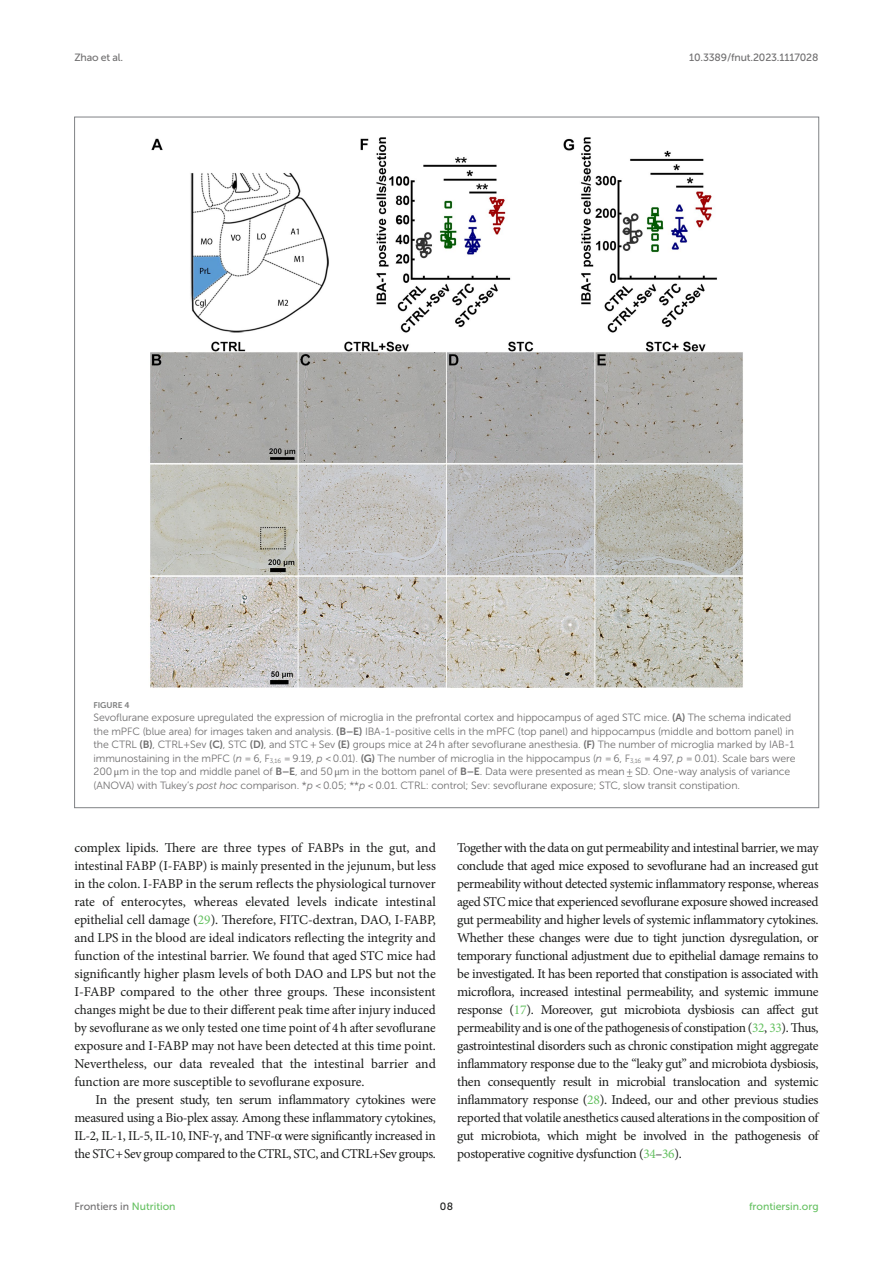
<style>
.page{position:relative;width:893px;height:1263px;background:#fff}
.page>*{position:absolute;margin:0;border:0;box-sizing:border-box;transform-origin:0 0}
.TEXT{font:13.5px/18px "Minion Pro";letter-spacing:-.025em;color:#1b1c1b;text-align:justify}
.FIG_LEG{font:10.5px/13.5px "Museo Sans 300";letter-spacing:-.01em;color:#706f70}
.t1{font:10.5px "Museo Sans 500";letter-spacing:-.015em;color:#706f70}
.t2{font:10.5px "Museo Sans 500";color:#65c161}
.t3{font:10.5px "Museo Sans 500";color:#1b1c1b}
.FIG_HD{font:8.25px "Museo Sans 700";letter-spacing:-.01em;color:#7e7f7f}
.s1{font-family:"Museo Sans 700"}
.s2{font-style:italic}
.s3{font-family:"STIX General"}
.s4{color:#65c161}
</style>
<div class="page">
<img style="left:150px;top:137px;width:594px;height:551px">
<p class="t1" style="left:74px;top:51px;width:50px">Zhao et al.</p>
<p class="t1" style="left:689px;top:51px;width:131px">10.3389/fnut.2023.1117028</p>
<p class="FIG_HD" style="left:94px;top:700px;width:37px">FIGURE 4</p>
<p class="FIG_LEG" style="left:94px;top:711px;width:703px">Sevoflurane exposure upregulated the expression of microglia in the prefrontal cortex and hippocampus of aged STC mice. <span class="s1">(A)</span> The schema indicated the mPFC (blue area) for images taken and analysis. <span class="s1">(B–E)</span> IBA-1-positive cells in the mPFC (top panel) and hippocampus (middle and bottom panel) in the CTRL <span class="s1">(B)</span>, CTRL+Sev <span class="s1">(C)</span>, STC <span class="s1">(D)</span>, and STC + Sev <span class="s1">(E)</span> groups mice at 24 h after sevoflurane anesthesia. <span class="s1">(F)</span> The number of microglia marked by IAB-1 immunostaining in the mPFC (<span class="s2">n</span> = 6, F<sub>3,16</sub> = 9.19, <span class="s2">p</span> &lt; 0.01). <span class="s1">(G)</span> The number of microglia in the hippocampus (<span class="s2">n</span> = 6, F<sub>3,16</sub> = 4.97, <span class="s2">p</span> = 0.01). Scale bars were 200 <span class="s3">μ</span>m in the top and middle panel of <span class="s1">B–E</span>, and 50 <span class="s3">μ</span>m in the bottom panel of <span class="s1">B–E</span>. Data were presented as mean ± SD. One-way analysis of variance (ANOVA) with Tukey’s <span class="s2">post hoc</span> comparison. *<span class="s2">p</span> &lt; 0.05; **<span class="s2">p</span> &lt; 0.01. CTRL: control; Sev: sevoflurane exposure; STC, slow transit constipation.</p>
<p class="TEXT" style="left:74px;top:839px;width:363px">complex lipids. There are three types of FABPs in the gut, and intestinal FABP (I-FABP) is mainly presented in the jejunum, but less in the colon. I-FABP in the serum reflects the physiological turnover rate of enterocytes, whereas elevated levels indicate intestinal epithelial cell damage (<span class="s4">29</span>). Therefore, FITC-dextran, DAO, I-FABP, and LPS in the blood are ideal indicators reflecting the integrity and function of the intestinal barrier. We found that aged STC mice had significantly higher plasm levels of both DAO and LPS but not the I-FABP compared to the other three groups. These inconsistent changes might be due to their different peak time after injury induced by sevoflurane as we only tested one time point of 4h after sevoflurane exposure and I-FABP may not have been detected at this time point.<br>Nevertheless, our data revealed that the intestinal barrier and function are more susceptible to sevoflurane exposure.</p>
<p class="TEXT" style="left:74px;top:1091px;width:363px;text-indent:21px">In the present study, ten serum inflammatory cytokines were measured using a Bio-plex assay. Among these inflammatory cytokines, IL-2, IL-1, IL-5, IL-10, INF-<span class="s3">γ</span>, and TNF-<span class="s3">α</span> were significantly increased in the STC+Sev group compared to the CTRL, STC, and CTRL+Sev groups.</p>
<p class="TEXT" style="left:457px;top:839px;width:363px">Together with the data on gut permeability and intestinal barrier, we may conclude that aged mice exposed to sevoflurane had an increased gut permeability without detected systemic inflammatory response, whereas aged STC mice that experienced sevoflurane exposure showed increased gut permeability and higher levels of systemic inflammatory cytokines.<br>Whether these changes were due to tight junction dysregulation, or temporary functional adjustment due to epithelial damage remains to be investigated. It has been reported that constipation is associated with microflora, increased intestinal permeability, and systemic immune response (<span class="s4">17</span>). Moreover, gut microbiota dysbiosis can affect gut permeability and is one of the pathogenesis of constipation (<span class="s4">32</span>, <span class="s4">33</span>). Thus, gastrointestinal disorders such as chronic constipation might aggregate inflammatory response due to the “leaky gut” and microbiota dysbiosis, then consequently result in microbial translocation and systemic inflammatory response (<span class="s4">28</span>). Indeed, our and other previous studies reported that volatile anesthetics caused alterations in the composition of gut microbiota, which might be involved in the pathogenesis of postoperative cognitive dysfunction (<span class="s4">34</span>–<span class="s4">36</span>).</p>
<p class="t1" style="left:74px;top:1200px;width:103px">Frontiers in <span class="s4">Nutrition</span></p>
<p class="t3" style="left:440px;top:1200px;width:15px">08</p>
<p class="t2" style="left:749px;top:1200px;width:71px">frontiersin.org</p>
</div>
